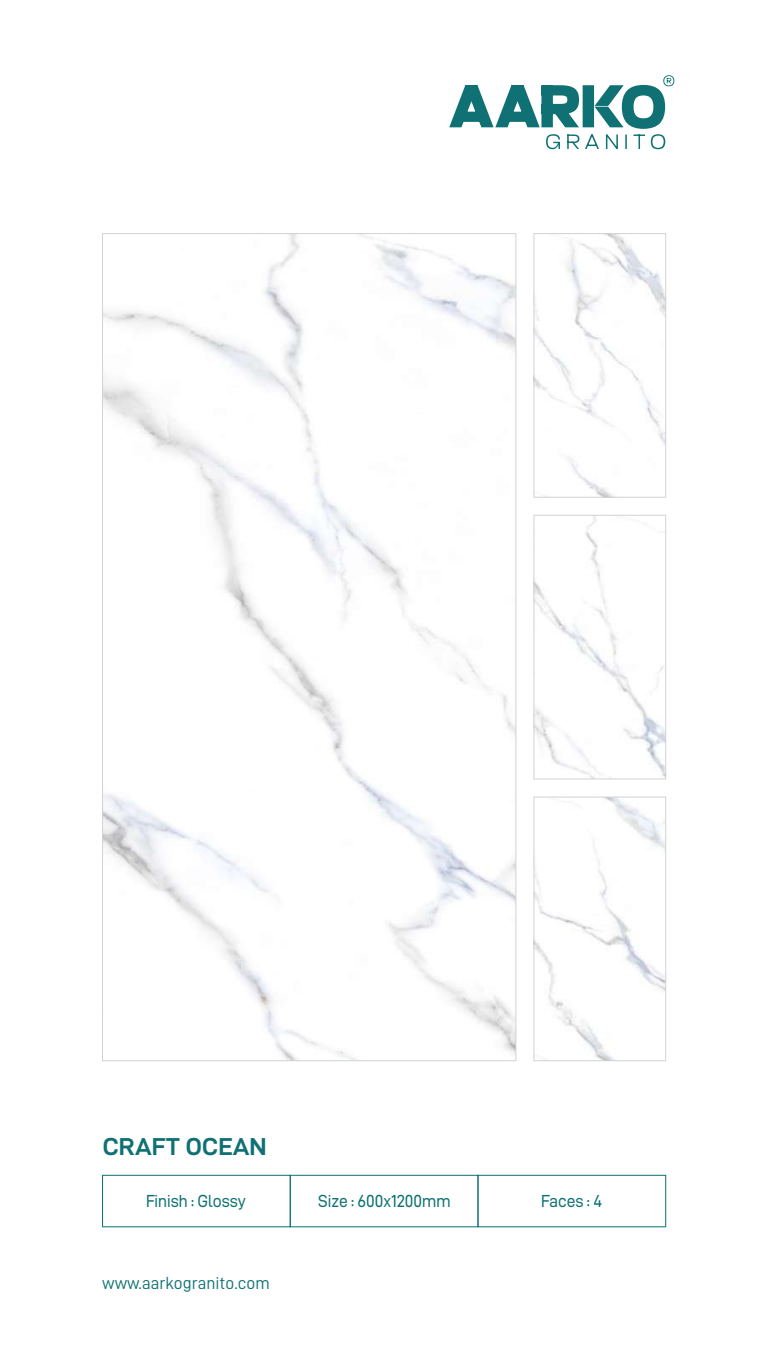
<style>
.page{position:relative;width:769px;height:1365px;background:#fff}
.page>*{position:absolute;margin:0;border:0;box-sizing:border-box;transform-origin:0 0}
.t1{font:24.5px "D DIN Exp Bold";color:#0f7173}
.t2{font:17.5px "D DIN Exp";color:#0f7173;scale:.89 1}
.t3{font:17.5px "D DIN";color:#0f7173}
</style>
<div class="page">
<svg style="left:449px;top:75px;width:225px;height:74px"></svg>
<div style="left:102px;top:1174px;width:189px;height:53px;border:1px solid #0f7173"></div>
<div style="left:290px;top:1174px;width:188px;height:53px;border:1px solid #0f7173"></div>
<div style="left:477px;top:1174px;width:189px;height:53px;border:1px solid #0f7173"></div>
<img style="left:104px;top:235px;width:410px;height:824px">
<img style="left:535px;top:798px;width:129px;height:261px">
<div style="left:533px;top:796px;width:133px;height:265px;border:1px solid #d1d3d4"></div>
<img style="left:535px;top:517px;width:129px;height:260px">
<div style="left:533px;top:515px;width:133px;height:264px;border:1px solid #d1d3d4"></div>
<img style="left:535px;top:235px;width:129px;height:260px">
<div style="left:533px;top:233px;width:133px;height:264px;border:1px solid #d1d3d4"></div>
<h1 class="t1" style="left:102px;top:1134px;width:166px">CRAFT OCEAN</h1>
<p class="t2" style="left:146px;top:1192px;width:113px">Finish : Glossy</p>
<p class="t2" style="left:318px;top:1192px;width:150px">Size : 600x1200mm</p>
<p class="t3" style="left:102px;top:1273px;width:169px">www.aarkogranito.com</p>
<p class="t2" style="left:541px;top:1192px;width:70px">Faces : 4</p>
</div>
